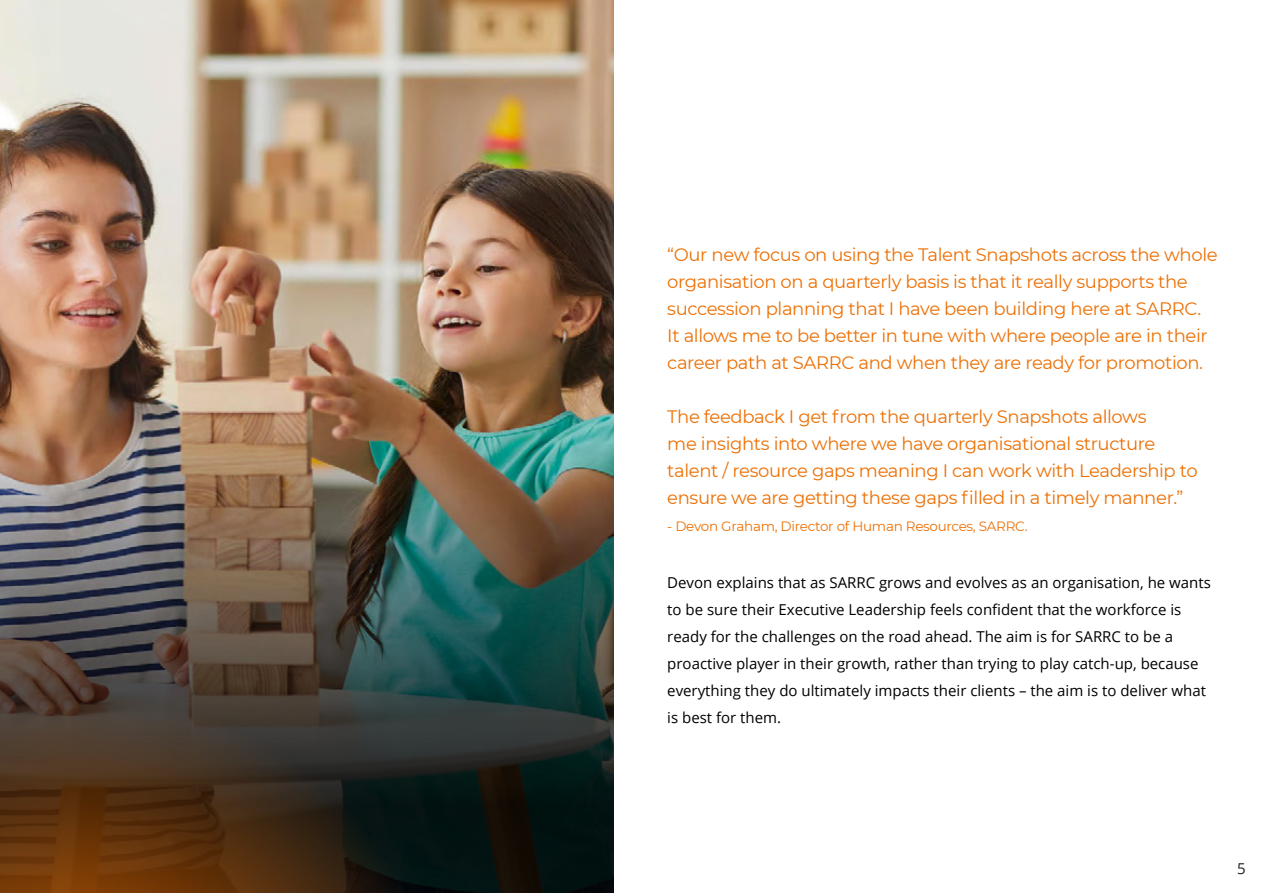
<style>
.page{position:relative;width:1263px;height:893px;background:#fff}
.page>*{position:absolute;margin:0;border:0;box-sizing:border-box;transform-origin:0 0}
.t1{font:18px/27px "Montserrat";letter-spacing:-.02em;color:#ed7004}
.t2{font:15px/27px "Open Sans";color:#000}
.t3{font:15px "Open Sans";color:#241f21}
.t4{font:13.5px "Montserrat";letter-spacing:-.02em;color:#ed7004}
</style>
<div class="page">
<img style="left:0;top:0;width:613px;height:893px">
<svg style="left:0;top:692px;width:454px;height:201px;background:#402f1e"></svg>
<p class="t1" style="left:667px;top:240px;width:552px">“Our new focus on using the Talent Snapshots across the whole organisation on a quarterly basis is that it really supports the succession planning that I have been building here at SARRC.<br>It allows me to be better in tune with where people are in their career path at SARRC and when they are ready for promotion.</p>
<p class="t1" style="left:667px;top:402px;width:532px">The feedback I get from the quarterly Snapshots allows<br>me insights into where we have organisational structure talent / resource gaps meaning I can work with Leadership to ensure we are getting these gaps filled in a timely manner.”</p>
<p class="t4" style="left:667px;top:516px;width:362px">- Devon Graham, Director of Human Resources, SARRC.</p>
<p class="t2" style="left:667px;top:568px;width:545px">Devon explains that as SARRC grows and evolves as an organisation, he wants to be sure their Executive Leadership feels confident that the workforce is ready for the challenges on the road ahead. The aim is for SARRC to be a proactive player in their growth, rather than trying to play catch-up, because everything they do ultimately impacts their clients – the aim is to deliver what is best for them.</p>
<p class="t3" style="left:1237px;top:858px;width:10px">5</p>
</div>
